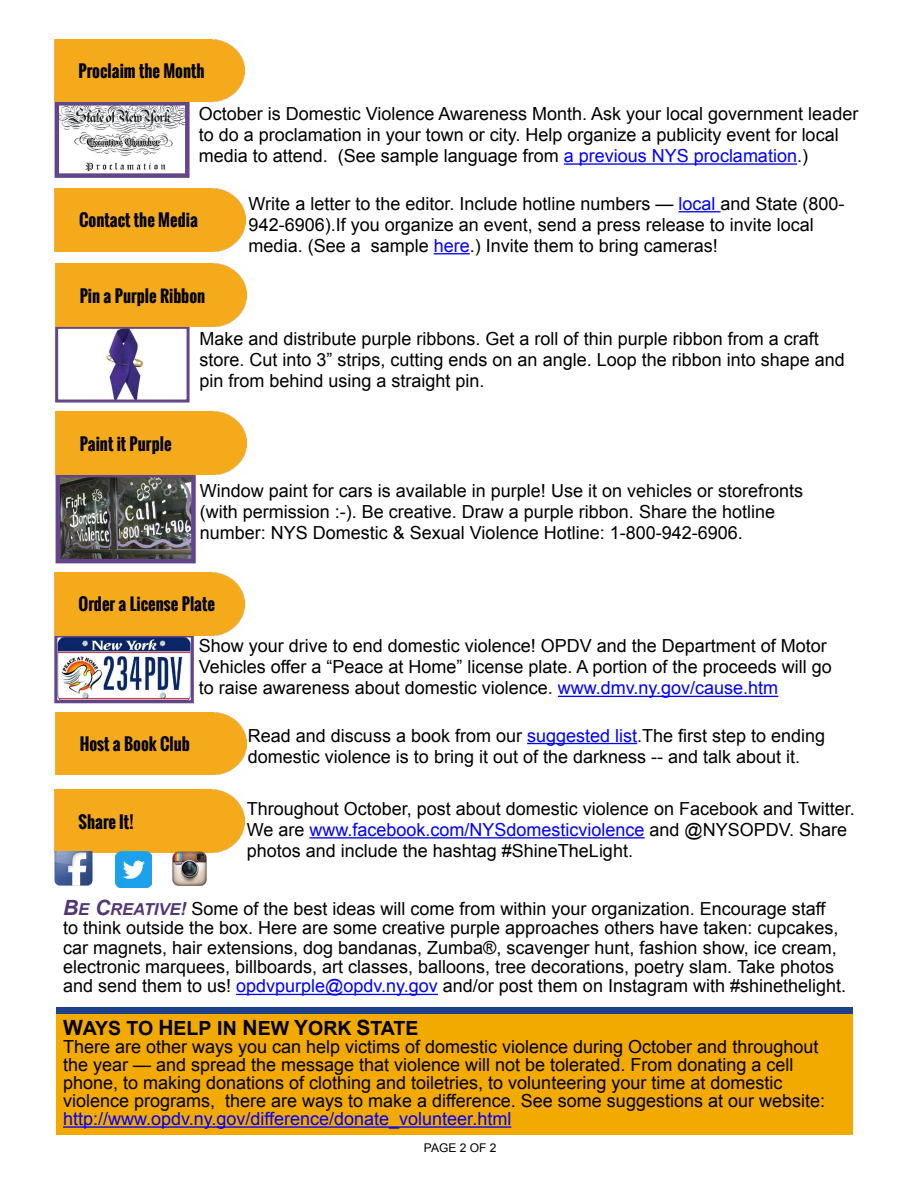
<style>
.page{position:relative;width:918px;height:1188px;background:#fff}
.page>*{position:absolute;margin:0;border:0;box-sizing:border-box;transform-origin:0 0}
.t1{font:700 19.5px "Arial";color:#000}
.t2{font:18px/21px "Arial";color:#000}
.t3{font:18px "Arial";color:#00f}
.t4{font:700 16.5px "Oswald";color:#000}
.t5{font:12px "Arial";color:#000}
.s1{color:#00f}
.s2{font-weight:700;font-style:italic;font-size:21px;color:#523773}
.s3{font-weight:700;font-style:italic;font-size:16.5px;color:#523773}
.s4{font-weight:700;font-style:italic;color:#523773}
.s5{font-size:21px}
</style>
<div class="page">
<img style="left:104px;top:330px;width:40px;height:69px">
<div style="left:55px;top:326px;width:135px;height:77px;border:3px solid #634589"></div>
<hr style="left:236px;top:994px;width:202px;height:1px;background:#00f">
<div style="left:56px;top:1013px;width:797px;height:122px;background:#f2a900"></div>
<hr style="left:63px;top:1126px;width:448px;height:2px;background:#00f">
<img style="left:61px;top:478px;width:130px;height:80px">
<div style="left:56px;top:473px;width:140px;height:90px;border:4px solid #634589"></div>
<hr style="left:564px;top:163px;width:233px;height:2px;background:#00f">
<img style="left:60px;top:106px;width:125px;height:66px">
<div style="left:55px;top:101px;width:135px;height:77px;border:4px solid #634589"></div>
<hr style="left:309px;top:837px;width:336px;height:2px;background:#00f">
<hr style="left:558px;top:696px;width:220px;height:1px;background:#00f">
<img style="left:58px;top:638px;width:132px;height:61px">
<div style="left:54px;top:634px;width:140px;height:69px;border:3px solid #634589"></div>
<hr style="left:527px;top:743px;width:110px;height:1px;background:#00f">
<div style="left:54px;top:39px;width:191px;height:63px;background:#f5aa1c"></div>
<hr style="left:679px;top:211px;width:42px;height:1px;background:#00f">
<hr style="left:434px;top:253px;width:36px;height:1px;background:#00f">
<div style="left:55px;top:188px;width:190px;height:63px;background:#f5aa1c"></div>
<div style="left:55px;top:412px;width:191px;height:62px;background:#f5aa1c"></div>
<div style="left:55px;top:712px;width:191px;height:63px;background:#f5aa1c"></div>
<div style="left:54px;top:573px;width:191px;height:62px;background:#f5aa1c"></div>
<div style="left:55px;top:264px;width:191px;height:63px;background:#f5aa1c"></div>
<div style="left:54px;top:790px;width:191px;height:62px;background:#f5aa1c"></div>
<img style="left:54px;top:852px;width:41px;height:34px">
<img style="left:116px;top:852px;width:36px;height:36px">
<img style="left:171px;top:850px;width:36px;height:36px">
<div style="left:56px;top:1007px;width:797px;height:6px;background:#1d428a"></div>
<p class="t4" style="left:79px;top:58px;width:128px">Proclaim the Month</p>
<p class="t2" style="left:199px;top:104px;width:661px">October is Domestic Violence Awareness Month. Ask your local government leader to do a proclamation in your town or city. Help organize a publicity event for local media to attend. (See sample language from <span class="s1">a previous NYS proclamation</span>.)</p>
<p class="t4" style="left:79px;top:208px;width:120px">Contact the Media</p>
<p class="t4" style="left:80px;top:283px;width:127px">Pin a Purple Ribbon</p>
<p class="t2" style="left:249px;top:193px;width:597px">Write a letter to the editor. Include hotline numbers — <span class="s1">local</span> and State (800-<br>942-6906).If you organize an event, send a press release to invite local media. (See a sample <span class="s1">here</span>.) Invite them to bring cameras!</p>
<p class="t4" style="left:80px;top:431px;width:93px">Paint it Purple</p>
<p class="t2" style="left:200px;top:329px;width:647px">Make and distribute purple ribbons. Get a roll of thin purple ribbon from a craft store. Cut into 3” strips, cutting ends on an angle. Loop the ribbon into shape and pin from behind using a straight pin.</p>
<p class="t2" style="left:200px;top:480px;width:605px">Window paint for cars is available in purple! Use it on vehicles or storefronts (with permission :-). Be creative. Draw a purple ribbon. Share the hotline number: NYS Domestic &amp; Sexual Violence Hotline: 1-800-942-6906.</p>
<p class="t4" style="left:79px;top:592px;width:138px">Order a License Plate</p>
<p class="t4" style="left:80px;top:732px;width:112px">Host a Book Club</p>
<p class="t2" style="left:199px;top:636px;width:635px">Show your drive to end domestic violence! OPDV and the Department of Motor<br>Vehicles offer a “Peace at Home” license plate. A portion of the proceeds will go to raise awareness about domestic violence. <span class="s1">www.dmv.ny.gov/cause.htm</span></p>
<p class="t2" style="left:248px;top:725px;width:579px">Read and discuss a book from our <span class="s1">suggested list</span>.The first step to ending domestic violence is to bring it out of the darkness -- and talk about it.</p>
<p class="t4" style="left:79px;top:809px;width:57px">Share It!</p>
<p class="t2" style="left:247px;top:798px;width:610px">Throughout October, post about domestic violence on Facebook and Twitter.<br>We are <span class="s1">www.facebook.com/NYSdomesticviolence</span> and @NYSOPDV. Share photos and include the hashtag #ShineTheLight.</p>
<p class="t2" style="left:63px;top:899px;width:785px;line-height:19.5px"><span class="s2">B</span><span class="s3">E</span> <span class="s2">C</span><span class="s3">REATIVE</span><span class="s4">!</span> Some of the best ideas will come from within your organization. Encourage staff<br>to think outside the box. Here are some creative purple approaches others have taken: cupcakes, car magnets, hair extensions, dog bandanas, Zumba®, scavenger hunt, fashion show, ice cream, electronic marquees, billboards, art classes, balloons, tree decorations, poetry slam. Take photos and send them to us! <span class="s1">opdvpurple@opdv.ny.gov</span> and/or post them on Instagram with #shinethelight.</p>
<p class="t1" style="left:63px;top:1015px;width:357px"><span class="s5">W</span>AYS TO <span class="s5">H</span>ELP IN <span class="s5">N</span>EW <span class="s5">Y</span>ORK <span class="s5">S</span>TATE</p>
<p class="t2" style="left:63px;top:1038px;width:764px;line-height:18px">There are other ways you can help victims of domestic violence during October and throughout the year — and spread the message that violence will not be tolerated. From donating a cell phone, to making donations of clothing and toiletries, to volunteering your time at domestic violence programs, there are ways to make a difference. See some suggestions at our website:</p>
<p class="t3" style="left:63px;top:1107px;width:450px">http://www.opdv.ny.gov/difference/donate_volunteer.html</p>
<p class="t5" style="left:424px;top:1140px;width:74px">PAGE 2 OF 2</p>
</div>
